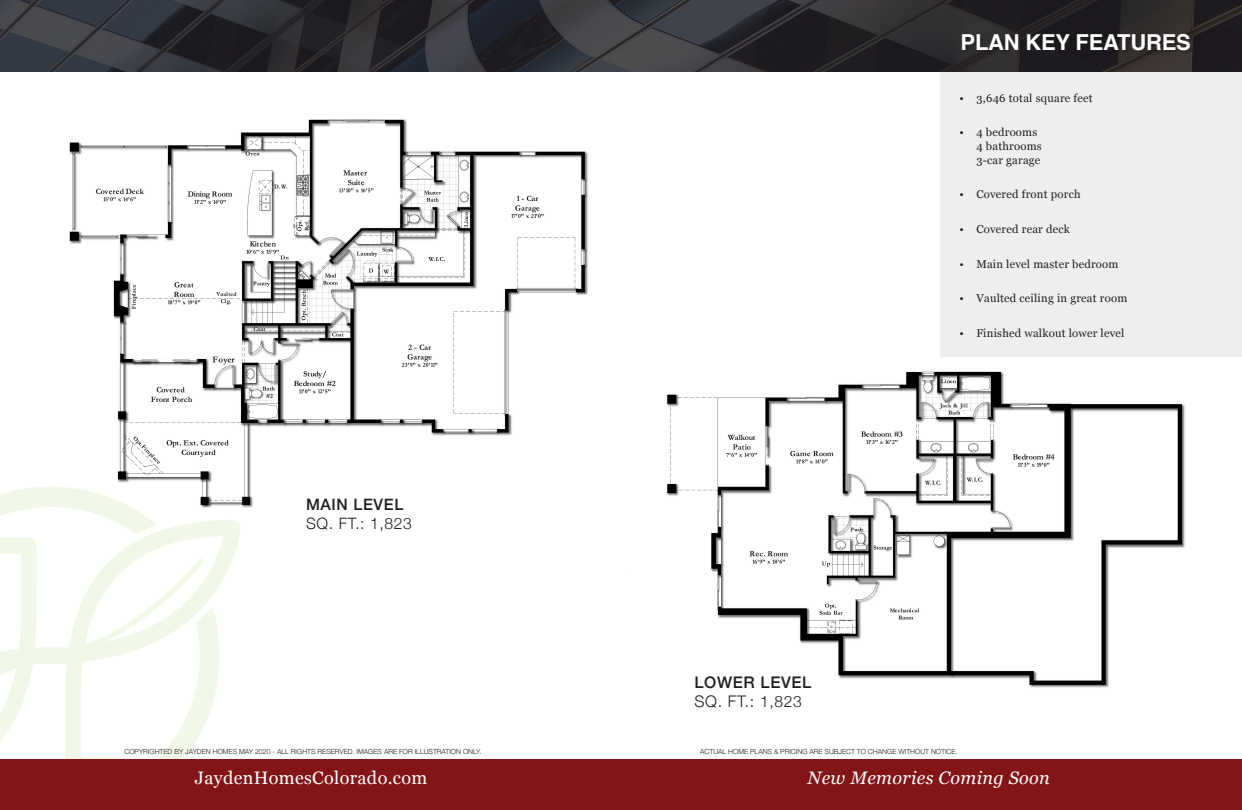
<style>
.page{position:relative;width:1242px;height:810px;background:#fff}
.page>*{position:absolute;margin:0;border:0;box-sizing:border-box;transform-origin:0 0}
.t1{font:700 22px "Helvetica";letter-spacing:-.01em;color:#fff}
.t2{font:18px "Georgia";letter-spacing:.02em;color:#fff}
.t3{font:italic 18px "Georgia";letter-spacing:.02em;color:#fff}
.t4{font:300 16px "Helvetica Neue";color:#231f20}
.t5{font:500 16px "Helvetica Neue";letter-spacing:.04em;color:#231f20}
.t6{font:300 15.7px "Helvetica Neue";letter-spacing:.04em;color:#231f20}
.t7{font:500 15.7px "Helvetica Neue";letter-spacing:.04em;color:#231f20}
.t8{font:11.3px/13.5px "Georgia";letter-spacing:.02em;color:#231f20}
.t9{font:300 7px "Helvetica Neue";color:#231f20}
.s1{font-size:15.7px}
</style>
<div class="page">
<img style="left:666px;top:371px;width:519px;height:317px">
<img style="left:27px;top:71px;width:612px;height:437px">
<svg style="left:0;top:486px;width:242px;height:274px"></svg>
<div style="left:941px;top:52px;width:301px;height:305px;background:#eeeeef"></div>
<img style="left:0;top:0;width:1242px;height:71px">
<div style="left:962px;top:34px;width:233px;height:21px;background:#231f20"></div>
<div style="left:0;top:760px;width:1242px;height:50px;background:#841517"></div>
<p class="t1" style="left:961px;top:24px;width:232px">PLAN KEY FEATURES</p>
<p class="t7" style="left:306px;top:492px;width:99px">MAIN LEVEL</p>
<p class="t6" style="left:306px;top:511px;width:108px">SQ. FT.: 1,823</p>
<p class="t5" style="left:694px;top:669px;width:119px">LOWER LEVEL</p>
<p class="t4" style="left:694px;top:688px;width:109px">SQ. FT.: <span class="s1">1,823</span></p>
<p class="t8" style="left:959px;top:91px;width:135px">• 3,646 total square feet</p>
<p class="t8" style="left:976px;top:125px;width:67px;text-indent:-17px">• 4 bedrooms<br>4 bathrooms<br>3-car garage</p>
<p class="t8" style="left:959px;top:187px;width:123px">• Covered front porch</p>
<p class="t8" style="left:959px;top:222px;width:112px">• Covered rear deck</p>
<p class="t8" style="left:959px;top:257px;width:161px">• Main level master bedroom</p>
<p class="t8" style="left:959px;top:291px;width:169px">• Vaulted ceiling in great room</p>
<p class="t8" style="left:959px;top:326px;width:167px">• Finished walkout lower level</p>
<p class="t9" style="left:124px;top:746px;width:359px">COPYRIGHTED BY JAYDEN HOMES MAY 2020 - ALL RIGHTS RESERVED. IMAGES ARE FOR ILLUSTRATION ONLY.</p>
<p class="t9" style="left:700px;top:746px;width:259px">ACTUAL HOME PLANS &amp; PRICING ARE SUBJECT TO CHANGE WITHOUT NOTICE.</p>
<p class="t2" style="left:195px;top:765px;width:234px">JaydenHomesColorado.com</p>
<p class="t3" style="left:808px;top:765px;width:244px">New Memories Coming Soon</p>
</div>
